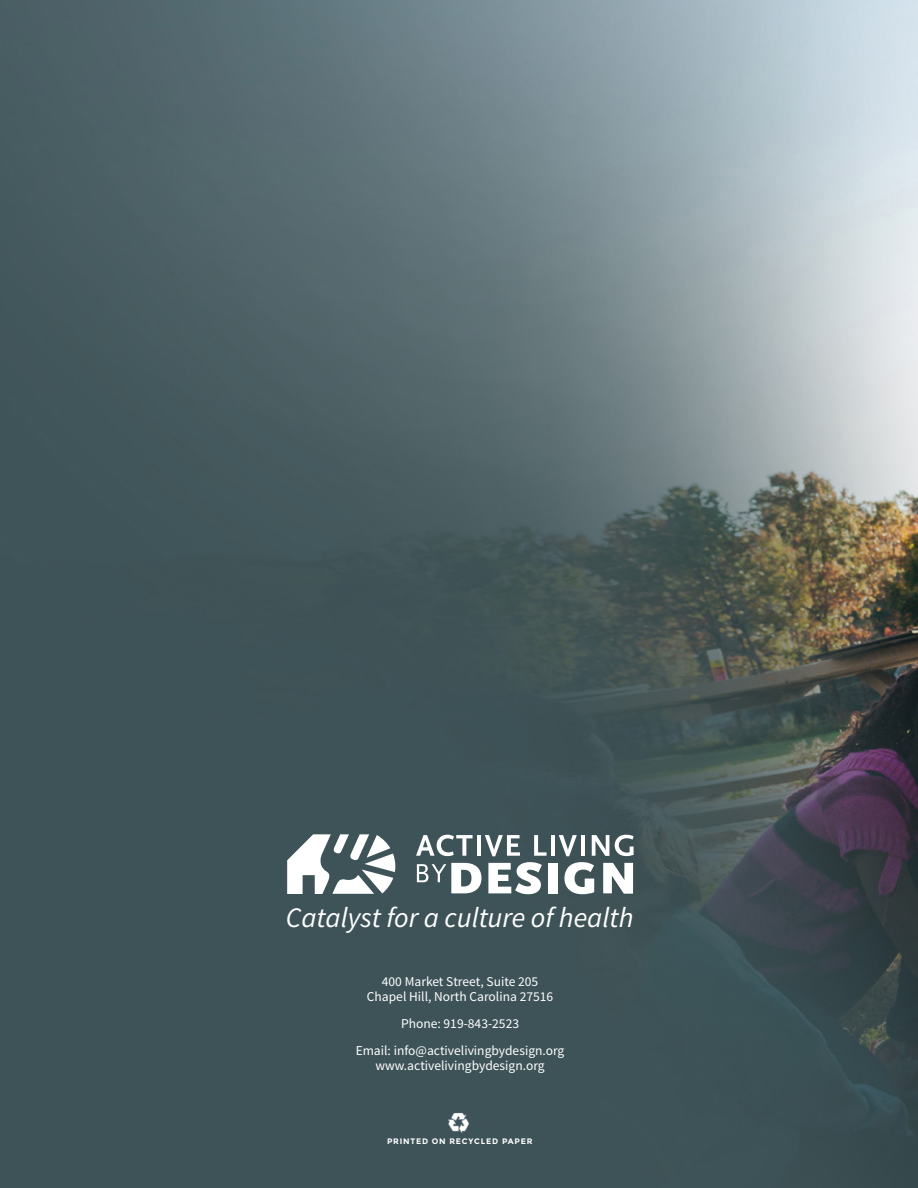
<style>
.page{position:relative;width:918px;height:1188px;background:#fff}
.page>*{position:absolute;margin:0;border:0;box-sizing:border-box;transform-origin:0 0}
.t1{font:italic 28.35px "Source Sans Pro";color:#fff}
.t2{font:13.5px/15px "Source Sans Pro";color:#fff;text-align:center}
.t3{font:700 7.95px "Montserrat";letter-spacing:.1em;color:#fff}
</style>
<div class="page">
<img style="left:0;top:0;width:918px;height:1188px">
<img style="left:447px;top:1111px;width:23px;height:23px">
<svg style="left:416px;top:835px;width:57px;height:21px"></svg>
<hr style="left:477px;top:835px;width:4px;height:21px;background:#fff">
<svg style="left:485px;top:835px;width:35px;height:21px"></svg>
<svg style="left:534px;top:835px;width:13px;height:21px"></svg>
<hr style="left:551px;top:835px;width:4px;height:21px;background:#fff">
<svg style="left:559px;top:835px;width:18px;height:21px"></svg>
<hr style="left:581px;top:835px;width:4px;height:21px;background:#fff">
<svg style="left:592px;top:835px;width:17px;height:21px"></svg>
<svg style="left:615px;top:835px;width:19px;height:21px"></svg>
<svg style="left:417px;top:863px;width:64px;height:30px"></svg>
<svg style="left:488px;top:862px;width:54px;height:32px"></svg>
<div style="left:548px;top:863px;width:10px;height:30px;background:#fff"></div>
<svg style="left:564px;top:862px;width:30px;height:32px"></svg>
<svg style="left:603px;top:863px;width:30px;height:31px"></svg>
<svg style="left:287px;top:834px;width:108px;height:60px"></svg>
<h1 class="t1" style="left:286px;top:900px;width:349px">Catalyst for a culture of health</h1>
<p class="t2" style="left:367px;top:974px;width:188px">400 Market Street, Suite 205<br>Chapel Hill, North Carolina 27516</p>
<p class="t2" style="left:356px;top:1010px;width:210px;line-height:27px">Phone: 919-843-2523<br>Email: info@activelivingbydesign.org</p>
<p class="t2" style="left:375px;top:1058px;width:171px">www.activelivingbydesign.org</p>
<p class="t3" style="left:387px;top:1137px;width:147px">PRINTED ON RECYCLED PAPER</p>
</div>
